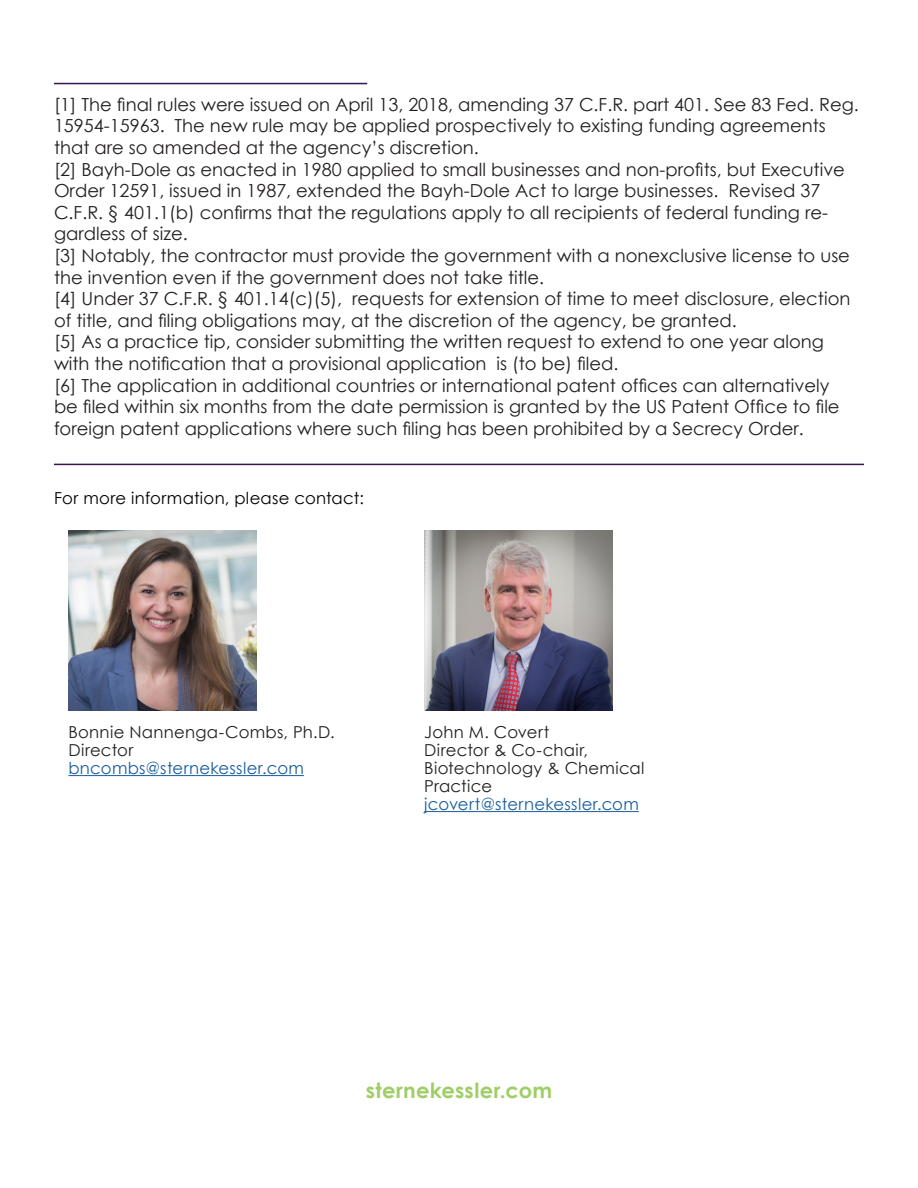
<style>
.page{position:relative;width:918px;height:1188px;background:#fff}
.page>*{position:absolute;margin:0;border:0;box-sizing:border-box;transform-origin:0 0}
.t1{font:700 21px "Century Gothic";letter-spacing:.015em;color:#9fce66}
.t2{font:18px/21.6px "Century Gothic";color:#231f20}
.t3{font:16.5px/18px "Century Gothic";letter-spacing:.015em;color:#231f20}
.t4{font:16.5px "Century Gothic";letter-spacing:.02em;color:#175d9e}
.t5{font:16.5px "Century Gothic";letter-spacing:.02em;color:#000}
</style>
<div class="page">
<hr style="left:54px;top:464px;width:810px;height:1px;background:#381451">
<hr style="left:424px;top:811px;width:215px;height:1px;background:#175d9e">
<hr style="left:68px;top:775px;width:236px;height:1px;background:#175d9e">
<img style="left:68px;top:531px;width:188px;height:180px">
<img style="left:424px;top:531px;width:188px;height:180px">
<hr style="left:54px;top:83px;width:313px;height:1px;background:#381451">
<p class="t2" style="left:54px;top:93px;width:806px">[1] The final rules were issued on April 13, 2018, amending 37 C.F.R. part 401. See 83 Fed. Reg.<br>15954-15963. The new rule may be applied prospectively to existing funding agreements that are so amended at the agency’s discretion.</p>
<p class="t2" style="left:54px;top:158px;width:793px">[2] Bayh-Dole as enacted in 1980 applied to small businesses and non-profits, but Executive Order 12591, issued in 1987, extended the Bayh-Dole Act to large businesses. Revised 37<br>C.F.R. § 401.1(b) confirms that the regulations apply to all recipients of federal funding re&shy;gardless of size.</p>
<p class="t2" style="left:54px;top:244px;width:798px">[3] Notably, the contractor must provide the government with a nonexclusive license to use the invention even if the government does not take title.</p>
<p class="t2" style="left:54px;top:288px;width:798px">[4] Under 37 C.F.R. § 401.14(c)(5), requests for extension of time to meet disclosure, election of title, and filing obligations may, at the discretion of the agency, be granted.</p>
<p class="t2" style="left:54px;top:331px;width:771px">[5] As a practice tip, consider submitting the written request to extend to one year along with the notification that a provisional application is (to be) filed.</p>
<p class="t2" style="left:54px;top:374px;width:787px">[6] The application in additional countries or international patent offices can alternatively be filed within six months from the date permission is granted by the US Patent Office to file foreign patent applications where such filing has been prohibited by a Secrecy Order.</p>
<p class="t5" style="left:54px;top:487px;width:312px">For more information, please contact:</p>
<p class="t3" style="left:68px;top:723px;width:268px">Bonnie Nannenga-Combs, Ph.D.</p>
<p class="t3" style="left:68px;top:741px;width:66px">Director</p>
<p class="t4" style="left:68px;top:757px;width:237px">bncombs@sternekessler.com</p>
<p class="t3" style="left:424px;top:723px;width:127px">John M. Covert</p>
<p class="t3" style="left:424px;top:741px;width:166px">Director &amp; Co-chair,</p>
<p class="t3" style="left:424px;top:759px;width:222px">Biotechnology &amp; Chemical<br>Practice</p>
<p class="t4" style="left:424px;top:793px;width:216px">jcovert@sternekessler.com</p>
<p class="t1" style="left:366px;top:1074px;width:188px">sternekessler.com</p>
</div>
